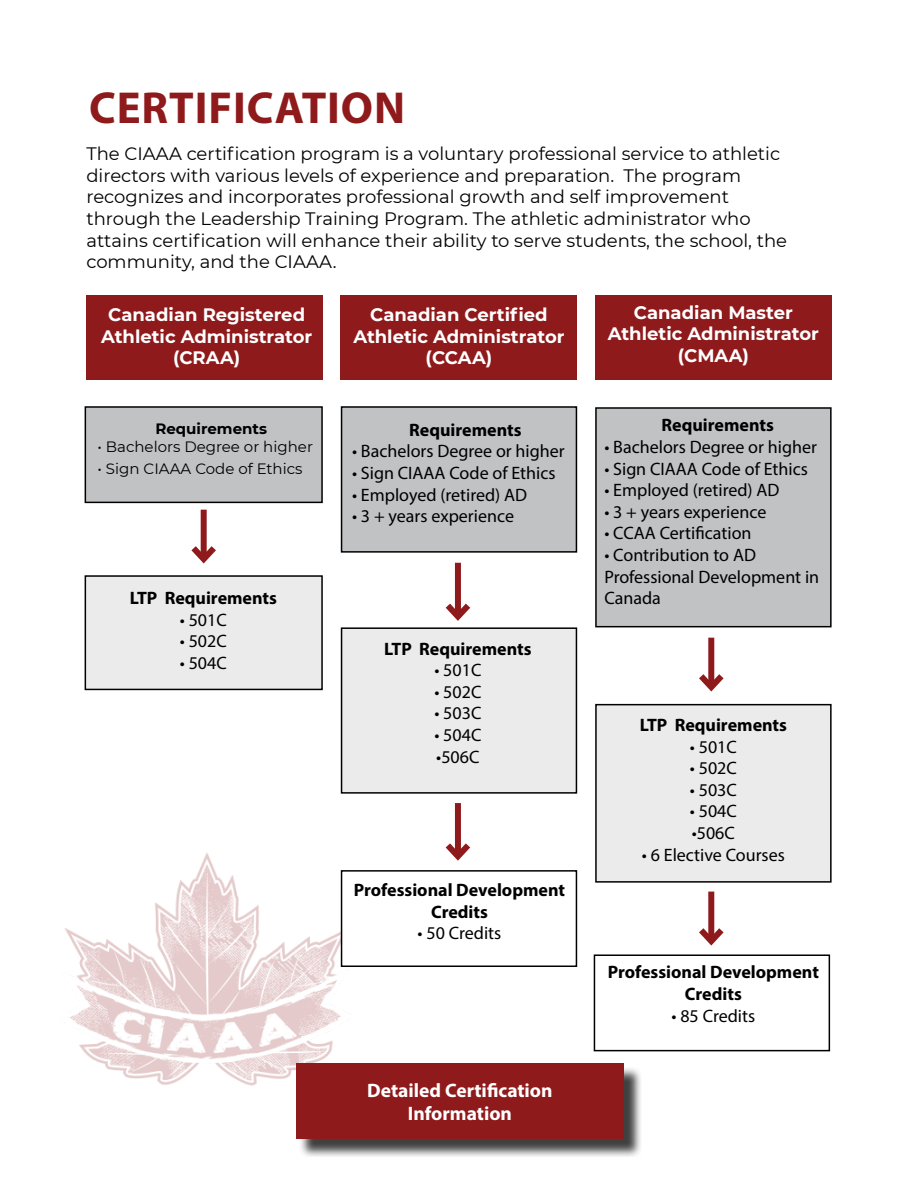
<style>
.page{position:relative;width:918px;height:1188px;background:#fff}
.page>*{position:absolute;margin:0;border:0;box-sizing:border-box;transform-origin:0 0}
.t1{font:700 45px "Myriad Pro";letter-spacing:.02em;color:#8f1a1c}
.t2{font:700 19.5px/23.4px "Myriad Pro";color:#fff;text-align:center}
.t3{font:18px/21.6px "Montserrat";color:#000}
.t4{font:18px/21.6px "Myriad Pro";color:#000}
.t5{font:700 18px/21.6px "Montserrat";color:#fff;text-align:center}
.t6{font:700 18px/21.6px "Myriad Pro";color:#000;text-align:center}
.t7{font:15px "Montserrat";color:#000}
.t8{font:700 15px "Montserrat";color:#000}
</style>
<div class="page">
<img style="left:64px;top:852px;width:298px;height:234px">
<div style="left:87px;top:295px;width:236px;height:85px;background:#8f1a1c"></div>
<div style="left:341px;top:295px;width:236px;height:85px;background:#8f1a1c"></div>
<div style="left:595px;top:295px;width:237px;height:85px;background:#8f1a1c"></div>
<div style="left:85px;top:407px;width:237px;height:95px;background:#c0c2c4"></div>
<div style="left:85px;top:406px;width:238px;height:97px;border:2px solid #000"></div>
<div style="left:85px;top:576px;width:237px;height:113px;background:#ebebec"></div>
<div style="left:85px;top:575px;width:238px;height:115px;border:2px solid #000"></div>
<div style="left:342px;top:407px;width:234px;height:145px;background:#c0c2c4"></div>
<div style="left:341px;top:406px;width:236px;height:147px;border:2px solid #000"></div>
<div style="left:342px;top:628px;width:234px;height:165px;background:#ebebec"></div>
<div style="left:341px;top:627px;width:236px;height:167px;border:2px solid #000"></div>
<div style="left:342px;top:871px;width:234px;height:95px;background:#fff"></div>
<div style="left:341px;top:870px;width:236px;height:97px;border:2px solid #000"></div>
<div style="left:596px;top:408px;width:235px;height:219px;background:#c0c2c4"></div>
<div style="left:595px;top:407px;width:237px;height:220px;border:2px solid #000"></div>
<div style="left:596px;top:705px;width:235px;height:177px;background:#ebebec"></div>
<div style="left:595px;top:704px;width:237px;height:179px;border:2px solid #000"></div>
<div style="left:594px;top:954px;width:236px;height:97px;border:2px solid #000"></div>
<div style="left:298px;top:1066px;width:344px;height:91px;background:#000;opacity:.75"></div>
<div style="left:296px;top:1064px;width:328px;height:75px;background:#8f1a1c"></div>
<div style="left:708px;top:638px;width:6px;height:49px;background:#8f1a1c"></div>
<svg style="left:699px;top:668px;width:25px;height:24px"></svg>
<div style="left:708px;top:892px;width:6px;height:49px;background:#8f1a1c"></div>
<svg style="left:699px;top:922px;width:25px;height:24px"></svg>
<div style="left:455px;top:563px;width:6px;height:54px;background:#8f1a1c"></div>
<svg style="left:445px;top:597px;width:26px;height:24px"></svg>
<div style="left:455px;top:803px;width:6px;height:53px;background:#8f1a1c"></div>
<svg style="left:445px;top:837px;width:26px;height:24px"></svg>
<div style="left:201px;top:510px;width:6px;height:49px;background:#8f1a1c"></div>
<svg style="left:191px;top:540px;width:25px;height:24px"></svg>
<h1 class="t1" style="left:89px;top:78px;width:318px">CERTIFICATION</h1>
<p class="t3" style="left:86px;top:142px;width:702px">The CIAAA certification program is a voluntary professional service to athletic directors with various levels of experience and preparation. The program recognizes and incorporates professional growth and self improvement through the Leadership Training Program. The athletic administrator who attains certification will enhance their ability to serve students, the school, the community, and the CIAAA.</p>
<p class="t5" style="left:101px;top:303px;width:213px">Canadian Registered<br>Athletic Administrator (CRAA)</p>
<p class="t5" style="left:608px;top:301px;width:213px">Canadian Master<br>Athletic Administrator (CMAA)</p>
<p class="t5" style="left:353px;top:303px;width:213px">Canadian Certified<br>Athletic Administrator (CCAA)</p>
<p class="t8" style="left:155px;top:418px;width:113px">Requirements</p>
<p class="t7" style="left:98px;top:436px;width:217px">• Bachelors Degree or higher</p>
<p class="t7" style="left:98px;top:458px;width:207px">• Sign CIAAA Code of Ethics</p>
<p class="t6" style="left:130px;top:586px;width:149px">LTP Requirements</p>
<p class="t4" style="left:180px;top:608px;width:49px">• 501C</p>
<p class="t4" style="left:180px;top:630px;width:49px">• 502C</p>
<p class="t4" style="left:180px;top:652px;width:49px">• 504C</p>
<p class="t6" style="left:409px;top:418px;width:114px">Requirements</p>
<p class="t4" style="left:352px;top:440px;width:214px">• Bachelors Degree or higher</p>
<p class="t4" style="left:352px;top:462px;width:205px">• Sign CIAAA Code of Ethics</p>
<p class="t4" style="left:352px;top:483px;width:177px">• Employed (retired) AD</p>
<p class="t4" style="left:352px;top:505px;width:164px">• 3 + years experience</p>
<p class="t6" style="left:384px;top:637px;width:149px">LTP Requirements</p>
<p class="t4" style="left:434px;top:659px;width:49px">• 501C</p>
<p class="t4" style="left:434px;top:681px;width:49px">• 502C</p>
<p class="t4" style="left:434px;top:702px;width:49px">• 503C</p>
<p class="t4" style="left:434px;top:724px;width:49px">• 504C</p>
<p class="t4" style="left:436px;top:745px;width:45px">•506C</p>
<p class="t6" style="left:354px;top:879px;width:213px">Professional Development<br>Credits</p>
<p class="t4" style="left:418px;top:922px;width:85px">• 50 Credits</p>
<p class="t2" style="left:367px;top:1078px;width:187px">Detailed Certification<br>Information</p>
<p class="t6" style="left:662px;top:414px;width:114px">Requirements</p>
<p class="t4" style="left:604px;top:436px;width:214px">• Bachelors Degree or higher</p>
<p class="t4" style="left:604px;top:457px;width:205px">• Sign CIAAA Code of Ethics</p>
<p class="t4" style="left:604px;top:479px;width:177px">• Employed (retired) AD</p>
<p class="t4" style="left:604px;top:501px;width:164px">• 3 + years experience</p>
<p class="t4" style="left:604px;top:522px;width:149px">• CCAA Certification</p>
<p class="t4" style="left:604px;top:544px;width:216px">• Contribution to AD<br>Professional Development in<br>Canada</p>
<p class="t6" style="left:640px;top:714px;width:149px">LTP Requirements</p>
<p class="t4" style="left:690px;top:736px;width:49px">• 501C</p>
<p class="t4" style="left:690px;top:757px;width:49px">• 502C</p>
<p class="t4" style="left:690px;top:779px;width:49px">• 503C</p>
<p class="t4" style="left:690px;top:800px;width:49px">• 504C</p>
<p class="t4" style="left:692px;top:822px;width:45px">•506C</p>
<p class="t4" style="left:642px;top:844px;width:145px">• 6 Elective Courses</p>
<p class="t6" style="left:608px;top:961px;width:213px">Professional Development<br>Credits</p>
<p class="t4" style="left:672px;top:1005px;width:85px">• 85 Credits</p>
</div>
